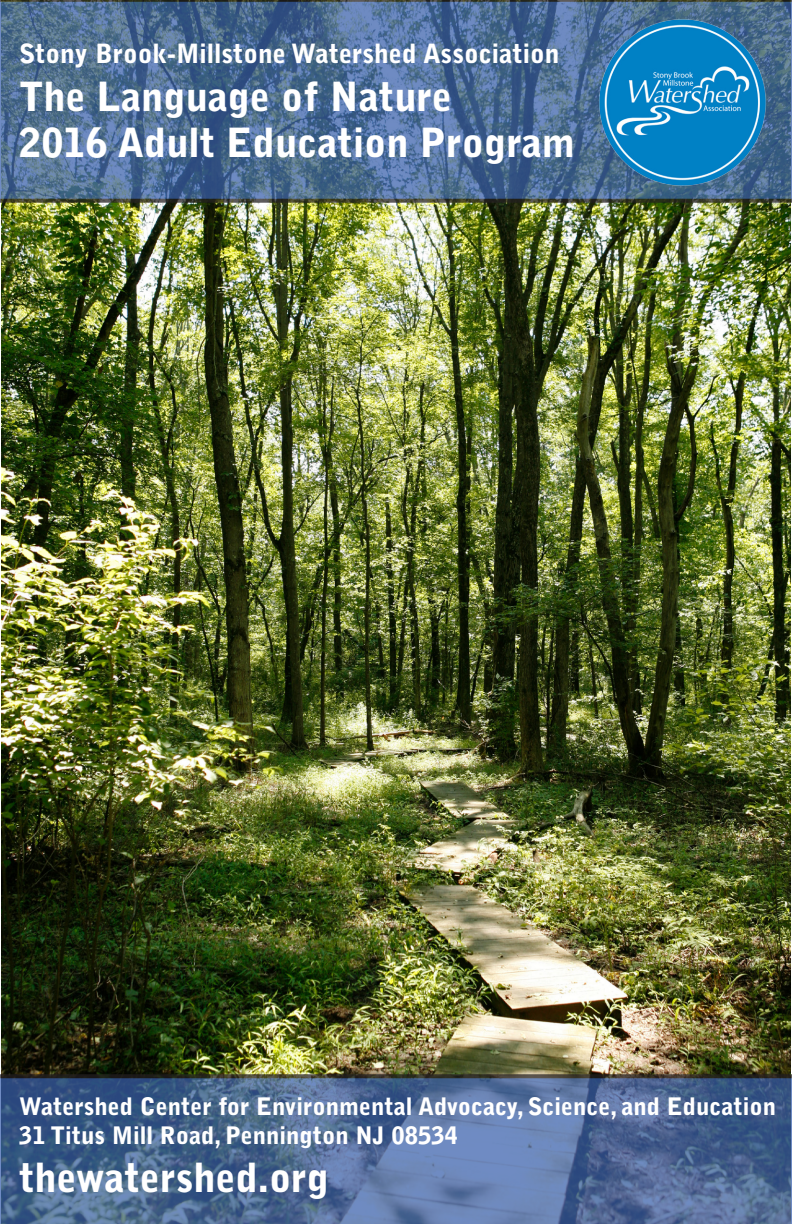
<style>
.page{position:relative;width:792px;height:1224px;background:#fff}
.page>*{position:absolute;margin:0;border:0;box-sizing:border-box;transform-origin:0 0}
.t1{font:900 40px/46.2px "Bell Gothic Std";color:#fff}
.t2{font:900 26.4px "Bell Gothic Std";color:#fff}
.t3{font:900 24px "Bell Gothic Std";color:#fff}
</style>
<div class="page">
<img style="left:1px;top:203px;width:790px;height:871px">
<svg style="left:0;top:0;width:792px;height:203px;background:#4c6b90"></svg>
<svg style="left:0;top:1074px;width:792px;height:150px;background:#4e6993"></svg>
<img style="left:587px;top:7px;width:182px;height:187px">
<p class="t2" style="left:19px;top:38px;width:542px">Stony Brook-Millstone Watershed Association</p>
<p class="t1" style="left:19px;top:74px;width:558px">The Language of Nature<br>2016 Adult Education Program</p>
<p class="t3" style="left:19px;top:1093px;width:759px">Watershed Center for Environmental Advocacy, Science, and Education</p>
<p class="t3" style="left:19px;top:1122px;width:441px">31 Titus Mill Road, Pennington NJ 08534</p>
<p class="t1" style="left:19px;top:1155px;width:312px">thewatershed.org</p>
</div>
